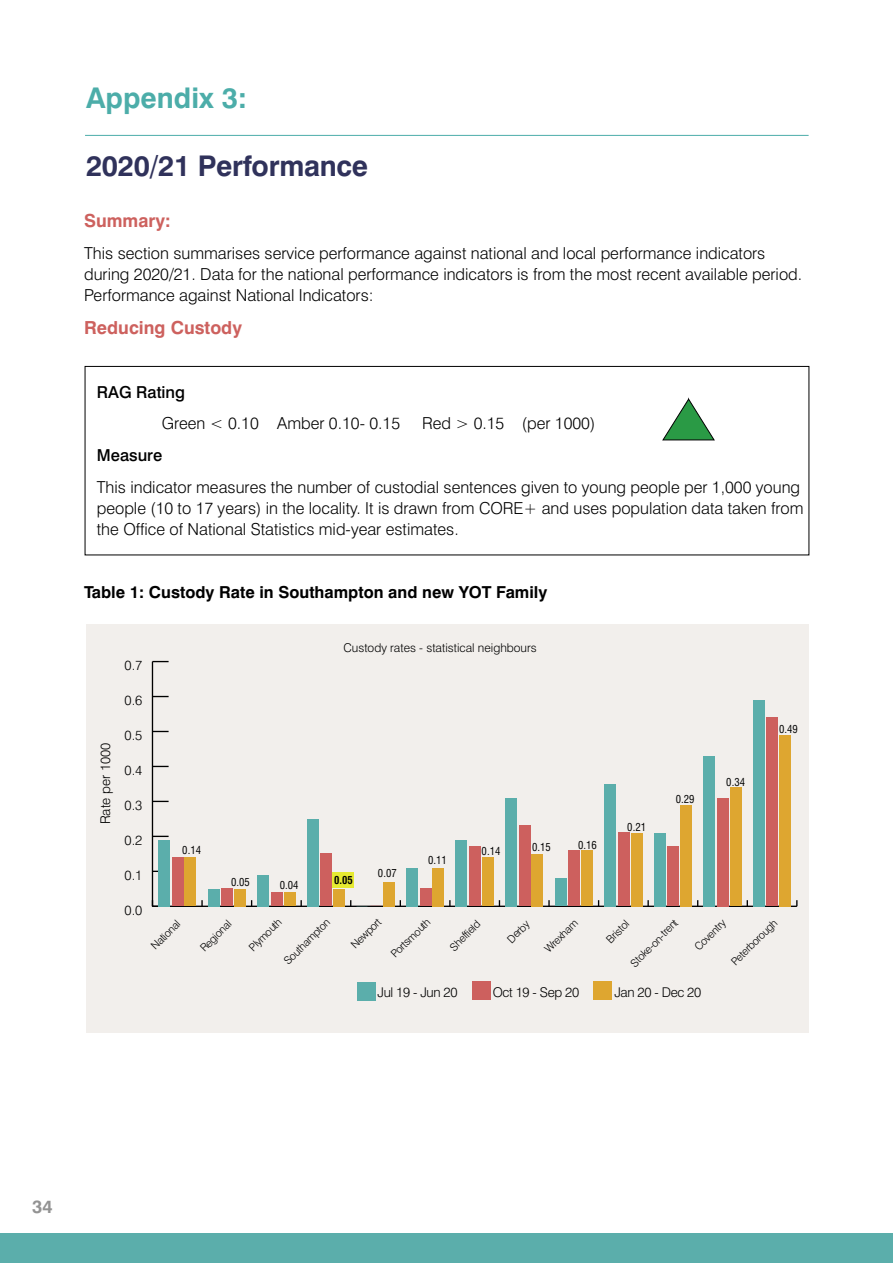
<style>
.page{position:relative;width:893px;height:1263px;background:#fff}
.page>*{position:absolute;margin:0;border:0;box-sizing:border-box;transform-origin:0 0}
.t1{font:700 28.5px "Swiss 721 BT";letter-spacing:-.01em;color:#30325b}
.t2{font:700 28.5px "Swiss 721 BT";color:#4cada9}
.t3{font:700 18px "Swiss 721 BT";color:#cd615e}
.t4{font:700 18px "Swiss 721 BT";color:#939393}
.t5{font:300 16.5px/21px "Swiss 721 BT";color:#000}
.t6{font:700 16.5px "Swiss 721 BT";color:#000}
.t7{font:500 16.5px "Swiss 721 BT";color:#000}
.t8{font:300 13.5px "Swiss 721 BT";letter-spacing:-.025em;color:#000}
.t9{font:300 13.5px "Swiss 721 BT";color:#000}
.t10{font:300 12.15px "Swiss 721 BT";color:#000}
.t11{font:300 10.8px "Swiss 721 BT";color:#000}
.t12{font:condensed 10.8px "Swiss 721 BT";color:#000}
.t13{font:700 condensed 10.8px "Swiss 721 BT";color:#000}
</style>
<div class="page">
<div style="left:86px;top:624px;width:723px;height:408px;background:#f2efec"></div>
<div style="left:85px;top:366px;width:724px;height:189px;border:1px solid #000"></div>
<div style="left:593px;top:981px;width:19px;height:18px;background:#dea630"></div>
<div style="left:472px;top:981px;width:18px;height:18px;background:#cd605e"></div>
<div style="left:357px;top:982px;width:18px;height:18px;background:#5baeab"></div>
<div style="left:0;top:1233px;width:893px;height:30px;background:#5baeab"></div>
<hr style="left:85px;top:135px;width:724px;height:1px;background:#4cada9">
<svg style="left:662px;top:398px;width:53px;height:42px"></svg>
<hr style="left:152px;top:906px;width:645px;height:1px;background:#000">
<svg style="left:201px;top:900px;width:2px;height:6px"></svg>
<svg style="left:300px;top:900px;width:2px;height:6px"></svg>
<svg style="left:449px;top:900px;width:2px;height:6px"></svg>
<svg style="left:548px;top:900px;width:2px;height:6px"></svg>
<svg style="left:647px;top:900px;width:2px;height:6px"></svg>
<hr style="left:152px;top:661px;width:1px;height:245px;background:#000">
<svg style="left:153px;top:900px;width:16px;height:7px"></svg>
<svg style="left:153px;top:836px;width:16px;height:1px"></svg>
<svg style="left:153px;top:801px;width:16px;height:1px"></svg>
<svg style="left:153px;top:766px;width:16px;height:1px"></svg>
<svg style="left:153px;top:731px;width:16px;height:1px"></svg>
<svg style="left:153px;top:696px;width:16px;height:1px"></svg>
<svg style="left:152px;top:661px;width:17px;height:1px"></svg>
<div style="left:185px;top:857px;width:11px;height:49px;background:#dea630"></div>
<div style="left:234px;top:889px;width:12px;height:17px;background:#dea630"></div>
<div style="left:284px;top:892px;width:11px;height:14px;background:#dea630"></div>
<div style="left:334px;top:889px;width:11px;height:17px;background:#dea630"></div>
<div style="left:383px;top:882px;width:11px;height:24px;background:#dea630"></div>
<div style="left:433px;top:868px;width:11px;height:38px;background:#dea630"></div>
<div style="left:482px;top:857px;width:11px;height:49px;background:#dea630"></div>
<div style="left:532px;top:854px;width:11px;height:52px;background:#dea630"></div>
<div style="left:581px;top:850px;width:12px;height:56px;background:#dea630"></div>
<div style="left:631px;top:833px;width:11px;height:73px;background:#dea630"></div>
<div style="left:680px;top:805px;width:12px;height:101px;background:#dea630"></div>
<div style="left:730px;top:787px;width:11px;height:119px;background:#dea630"></div>
<div style="left:780px;top:735px;width:11px;height:171px;background:#dea630"></div>
<div style="left:172px;top:857px;width:11px;height:49px;background:#cd605e"></div>
<div style="left:222px;top:888px;width:11px;height:18px;background:#cd605e"></div>
<div style="left:271px;top:892px;width:11px;height:14px;background:#cd605e"></div>
<div style="left:321px;top:853px;width:11px;height:53px;background:#cd605e"></div>
<div style="left:420px;top:888px;width:11px;height:18px;background:#cd605e"></div>
<div style="left:469px;top:846px;width:12px;height:60px;background:#cd605e"></div>
<div style="left:519px;top:825px;width:11px;height:81px;background:#cd605e"></div>
<div style="left:569px;top:850px;width:11px;height:56px;background:#cd605e"></div>
<div style="left:618px;top:832px;width:11px;height:74px;background:#cd605e"></div>
<div style="left:668px;top:846px;width:11px;height:60px;background:#cd605e"></div>
<div style="left:717px;top:798px;width:11px;height:108px;background:#cd605e"></div>
<div style="left:766px;top:717px;width:12px;height:189px;background:#cd605e"></div>
<div style="left:158px;top:840px;width:12px;height:66px;background:#5baeab"></div>
<div style="left:208px;top:889px;width:11px;height:17px;background:#5baeab"></div>
<div style="left:258px;top:875px;width:11px;height:31px;background:#5baeab"></div>
<div style="left:307px;top:819px;width:11px;height:87px;background:#5baeab"></div>
<div style="left:406px;top:868px;width:11px;height:38px;background:#5baeab"></div>
<div style="left:456px;top:840px;width:11px;height:66px;background:#5baeab"></div>
<div style="left:505px;top:798px;width:12px;height:108px;background:#5baeab"></div>
<div style="left:555px;top:878px;width:11px;height:28px;background:#5baeab"></div>
<div style="left:604px;top:784px;width:12px;height:122px;background:#5baeab"></div>
<div style="left:654px;top:833px;width:11px;height:73px;background:#5baeab"></div>
<div style="left:704px;top:756px;width:11px;height:150px;background:#5baeab"></div>
<div style="left:753px;top:700px;width:11px;height:206px;background:#5baeab"></div>
<div style="left:333px;top:872px;width:21px;height:15px;background:#e6ea31"></div>
<p class="t2" style="left:86px;top:80px;width:162px">Appendix 3:</p>
<h2 class="t1" style="left:86px;top:149px;width:284px">2020/21 Performance</h2>
<h4 class="t3" style="left:84px;top:210px;width:88px">Summary:</h4>
<p class="t5" style="left:84px;top:242px;width:720px">This section summarises service performance against national and local performance indicators during 2020/21. Data for the national performance indicators is from the most recent available period.<br>Performance against National Indicators:</p>
<h4 class="t3" style="left:84px;top:317px;width:159px">Reducing Custody</h4>
<p class="t7" style="left:97px;top:382px;width:90px">RAG Rating</p>
<p class="t5" style="left:162px;top:413px;width:240px">Green &lt; 0.10 Amber 0.10- 0.15</p>
<p class="t5" style="left:422px;top:413px;width:175px">Red &gt; 0.15 (per 1000)</p>
<p class="t7" style="left:97px;top:445px;width:67px">Measure</p>
<p class="t5" style="left:97px;top:476px;width:708px">This indicator measures the number of custodial sentences given to young people per 1,000 young people (10 to 17 years) in the locality. It is drawn from CORE+ and uses population data taken from the Offce of National Statistics mid-year estimates.</p>
<p class="t6" style="left:84px;top:582px;width:465px">Table 1: Custody Rate in Southampton and new YOT Family</p>
<p class="t9" style="left:97px;top:824px;width:83px;rotate:-90deg">Rate per 1000</p>
<p class="t8" style="left:125px;top:657px;width:19px">0.7</p>
<p class="t8" style="left:125px;top:692px;width:19px">0.6</p>
<p class="t8" style="left:125px;top:727px;width:19px">0.5</p>
<p class="t10" style="left:343px;top:640px;width:195px">Custody rates - statistical neighbours</p>
<p class="t12" style="left:779px;top:722px;width:20px">0.49</p>
<p class="t8" style="left:125px;top:762px;width:19px">0.4</p>
<p class="t8" style="left:125px;top:797px;width:19px">0.3</p>
<p class="t8" style="left:125px;top:832px;width:19px">0.2</p>
<p class="t8" style="left:125px;top:867px;width:19px">0.1</p>
<p class="t8" style="left:125px;top:902px;width:19px">0.0</p>
<p class="t12" style="left:182px;top:844px;width:20px">0.14</p>
<p class="t12" style="left:231px;top:875px;width:20px">0.05</p>
<p class="t12" style="left:280px;top:879px;width:20px">0.04</p>
<p class="t13" style="left:334px;top:873px;width:20px">0.05</p>
<p class="t12" style="left:378px;top:867px;width:20px">0.07</p>
<p class="t12" style="left:428px;top:854px;width:20px">0.11</p>
<p class="t12" style="left:482px;top:845px;width:20px">0.14</p>
<p class="t12" style="left:532px;top:840px;width:20px">0.15</p>
<p class="t12" style="left:578px;top:838px;width:20px">0.16</p>
<p class="t12" style="left:627px;top:820px;width:20px">0.21</p>
<p class="t12" style="left:676px;top:792px;width:20px">0.29</p>
<p class="t12" style="left:726px;top:775px;width:20px">0.34</p>
<p class="t11" style="left:246px;top:944px;width:43px;rotate:-45deg">Plymouth</p>
<p class="t11" style="left:281px;top:957px;width:61px;rotate:-45deg">Southampton</p>
<p class="t11" style="left:348px;top:942px;width:39px;rotate:-45deg">Newport</p>
<p class="t11" style="left:388px;top:951px;width:52px;rotate:-45deg">Portsmouth</p>
<p class="t11" style="left:542px;top:946px;width:43px;rotate:-45deg">Wrexham</p>
<p class="t11" style="left:148px;top:943px;width:38px;rotate:-45deg">National</p>
<p class="t11" style="left:197px;top:945px;width:40px;rotate:-45deg">Regional</p>
<p class="t11" style="left:447px;top:944px;width:39px;rotate:-45deg">Sheffield</p>
<p class="t11" style="left:504px;top:936px;width:28px;rotate:-45deg">Derby</p>
<p class="t11" style="left:603px;top:937px;width:29px;rotate:-45deg">Bristol</p>
<p class="t11" style="left:628px;top:960px;width:64px;rotate:-45deg">Stoke-on-trent</p>
<p class="t11" style="left:692px;top:944px;width:41px;rotate:-45deg">Coventry</p>
<p class="t11" style="left:728px;top:959px;width:62px;rotate:-45deg">Peterborough</p>
<p class="t8" style="left:378px;top:984px;width:81px">Jul 19 - Jun 20</p>
<p class="t8" style="left:493px;top:984px;width:88px">Oct 19 - Sep 20</p>
<p class="t8" style="left:614px;top:984px;width:88px">Jan 20 - Dec 20</p>
<p class="t4" style="left:32px;top:1195px;width:22px">34</p>
</div>
